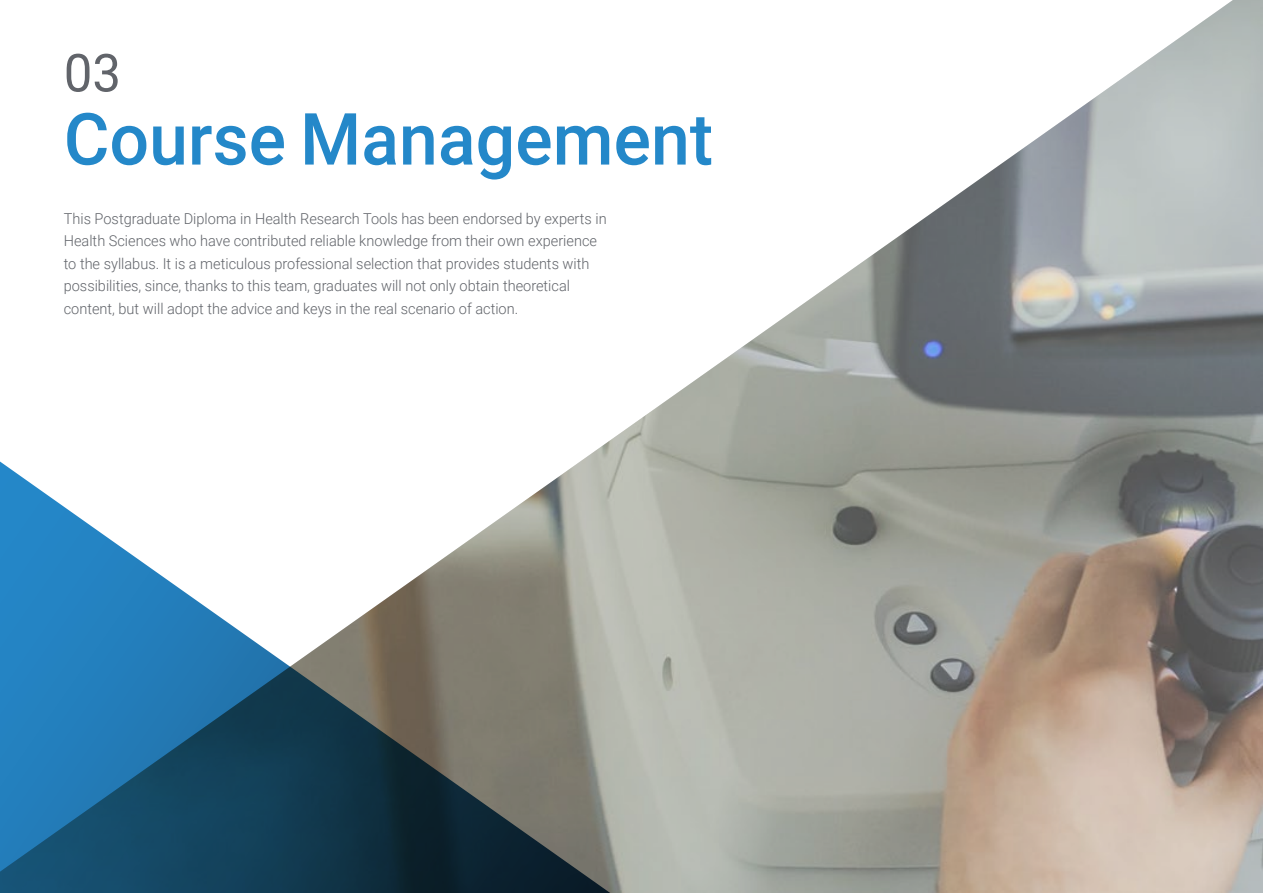
<style>
.page{position:relative;width:1263px;height:893px;background:#fff}
.page>*{position:absolute;margin:0;border:0;box-sizing:border-box;transform-origin:0 0}
.t1{font:500 72px "Roboto";color:#2488c9}
.t2{font:52.5px "Roboto";color:#61646a}
.t3{font:300 15px/22.5px "Roboto";color:#61646a}
</style>
<div class="page">
<img style="left:602px;top:0;width:661px;height:893px">
<svg style="left:0;top:446px;width:640px;height:447px"></svg>
<h2 class="t2" style="left:64px;top:36px;width:59px">03</h2>
<h1 class="t1" style="left:64px;top:89px;width:651px">Course Management</h1>
<p class="t3" style="left:64px;top:207px;width:544px">This Postgraduate Diploma in Health Research Tools has been endorsed by experts in Health Sciences who have contributed reliable knowledge from their own experience to the syllabus. It is a meticulous professional selection that provides students with possibilities, since, thanks to this team, graduates will not only obtain theoretical content, but will adopt the advice and keys in the real scenario of action.</p>
</div>
